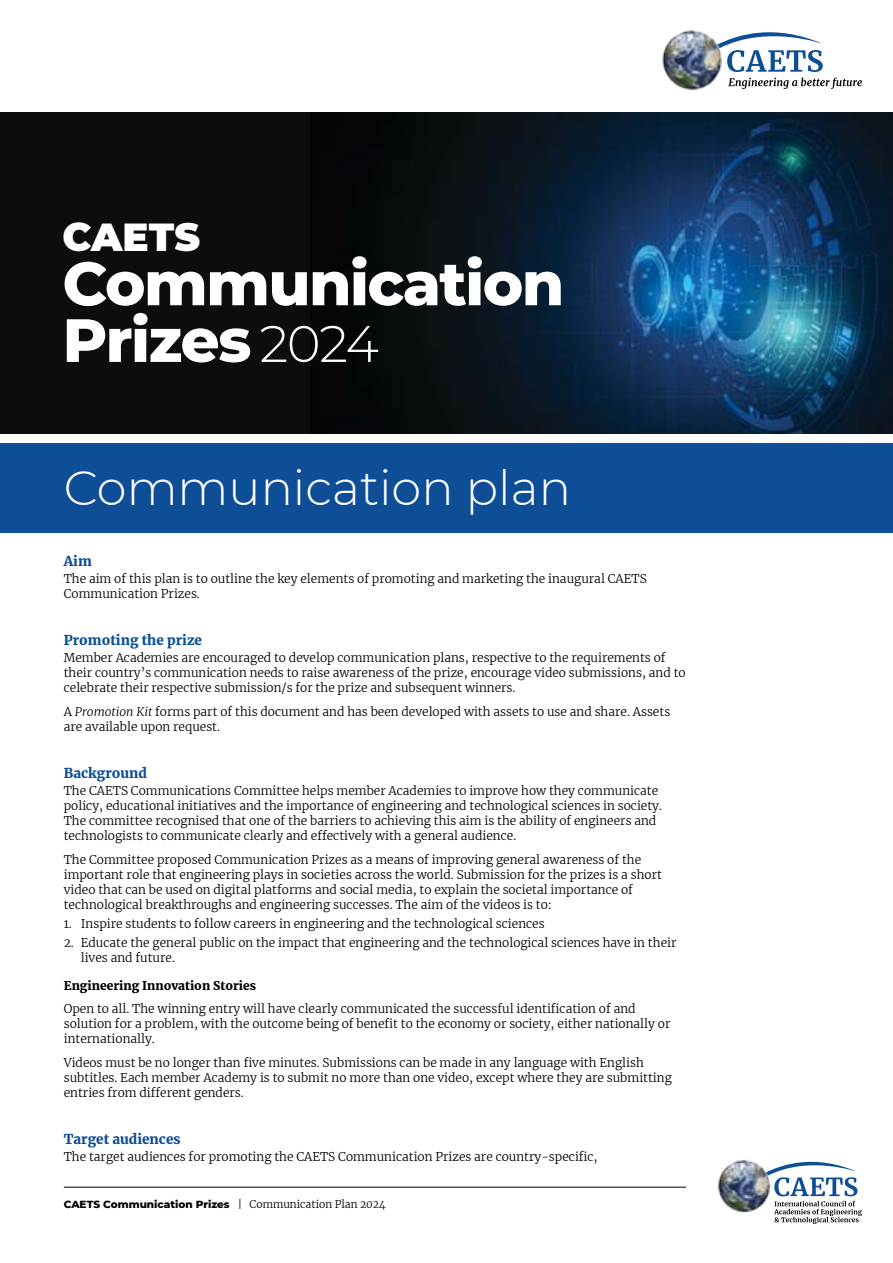
<style>
.page{position:relative;width:893px;height:1263px;background:#fff}
.page>*{position:absolute;margin:0;border:0;box-sizing:border-box;transform-origin:0 0}
.t1{font:800 60.9px/56.7px "Montserrat";letter-spacing:-.025em;color:#fff}
.t2{font:300 48px "Montserrat";color:#fff}
.t3{font:900 39px "Montserrat";color:#fff}
.t4{font:900 13.5px "Merriweather";color:#0e4e96}
.t5{font:300 12px/15px "Merriweather";color:#000}
.t6{font:900 12px "Merriweather";color:#000}
.t7{font:800 10.5px "Montserrat";color:#000}
.s1{font-weight:300;font-size:51.15px}
.s2{font-style:italic}
.s3{font-family:"Merriweather";font-weight:300}
</style>
<div class="page">
<hr style="left:64px;top:1187px;width:622px;height:1px;background:#000">
<div style="left:0;top:113px;width:893px;height:321px;background:#0c0d0f"></div>
<img style="left:366px;top:113px;width:527px;height:321px">
<div style="left:0;top:442px;width:893px;height:91px;background:#0e4e96"></div>
<svg style="left:720px;top:32px;width:103px;height:40px"></svg>
<img style="left:661px;top:28px;width:63px;height:63px;border-radius:31px">
<svg style="left:728px;top:78px;width:134px;height:11px"></svg>
<img style="left:717px;top:1158px;width:55px;height:55px;border-radius:27px">
<svg style="left:765px;top:1161px;width:97px;height:63px"></svg>
<h3 class="t3" style="left:63px;top:208px;width:139px">CAETS</h3>
<h1 class="t1" style="left:63px;top:252px;width:503px">Communication<br>Prizes <span class="s1">2024</span></h1>
<h2 class="t2" style="left:64px;top:455px;width:509px">Communication plan</h2>
<p class="t4" style="left:64px;top:552px;width:30px">Aim</p>
<p class="t5" style="left:64px;top:571px;width:584px">The aim of this plan is to outline the key elements of promoting and marketing the inaugural CAETS<br>Communication Prizes.</p>
<p class="t4" style="left:64px;top:631px;width:140px">Promoting the prize</p>
<p class="t5" style="left:64px;top:650px;width:623px">Member Academies are encouraged to develop communication plans, respective to the requirements of their country’s communication needs to raise awareness of the prize, encourage video submissions, and to celebrate their respective submission/s for the prize and subsequent winners.</p>
<p class="t5" style="left:64px;top:704px;width:608px">A <span class="s2">Promotion Kit</span> forms part of this document and has been developed with assets to use and share. Assets are available upon request.</p>
<p class="t4" style="left:64px;top:763px;width:85px">Background</p>
<p class="t5" style="left:64px;top:783px;width:600px">The CAETS Communications Committee helps member Academies to improve how they communicate policy, educational initiatives and the importance of engineering and technological sciences in society.<br>The committee recognised that one of the barriers to achieving this aim is the ability of engineers and technologists to communicate clearly and effectively with a general audience.</p>
<p class="t5" style="left:64px;top:851px;width:600px">The Committee proposed Communication Prizes as a means of improving general awareness of the important role that engineering plays in societies across the world. Submission for the prizes is a short video that can be used on digital platforms and social media, to explain the societal importance of technological breakthroughs and engineering successes. The aim of the videos is to:</p>
<p class="t5" style="left:64px;top:915px;width:482px">1. Inspire students to follow careers in engineering and the technological sciences</p>
<p class="t5" style="left:81px;top:935px;width:597px;text-indent:-17px">2. Educate the general public on the impact that engineering and the technological sciences have in their lives and future.</p>
<p class="t6" style="left:64px;top:977px;width:194px">Engineering Innovation Stories</p>
<p class="t5" style="left:64px;top:1001px;width:608px">Open to all. The winning entry will have clearly communicated the successful identification of and solution for a problem, with the outcome being of benefit to the economy or society, either nationally or internationally.</p>
<p class="t5" style="left:64px;top:1055px;width:610px">Videos must be no longer than five minutes. Submissions can be made in any language with English subtitles. Each member Academy is to submit no more than one video, except where they are submitting entries from different genders.</p>
<p class="t4" style="left:64px;top:1129px;width:118px">Target audiences</p>
<p class="t5" style="left:64px;top:1149px;width:535px">The target audiences for promoting the CAETS Communication Prizes are country-specific,</p>
<p class="t7" style="left:64px;top:1196px;width:324px">CAETS Communication Prizes <span class="s3">| Communication Plan 2024</span></p>
</div>
